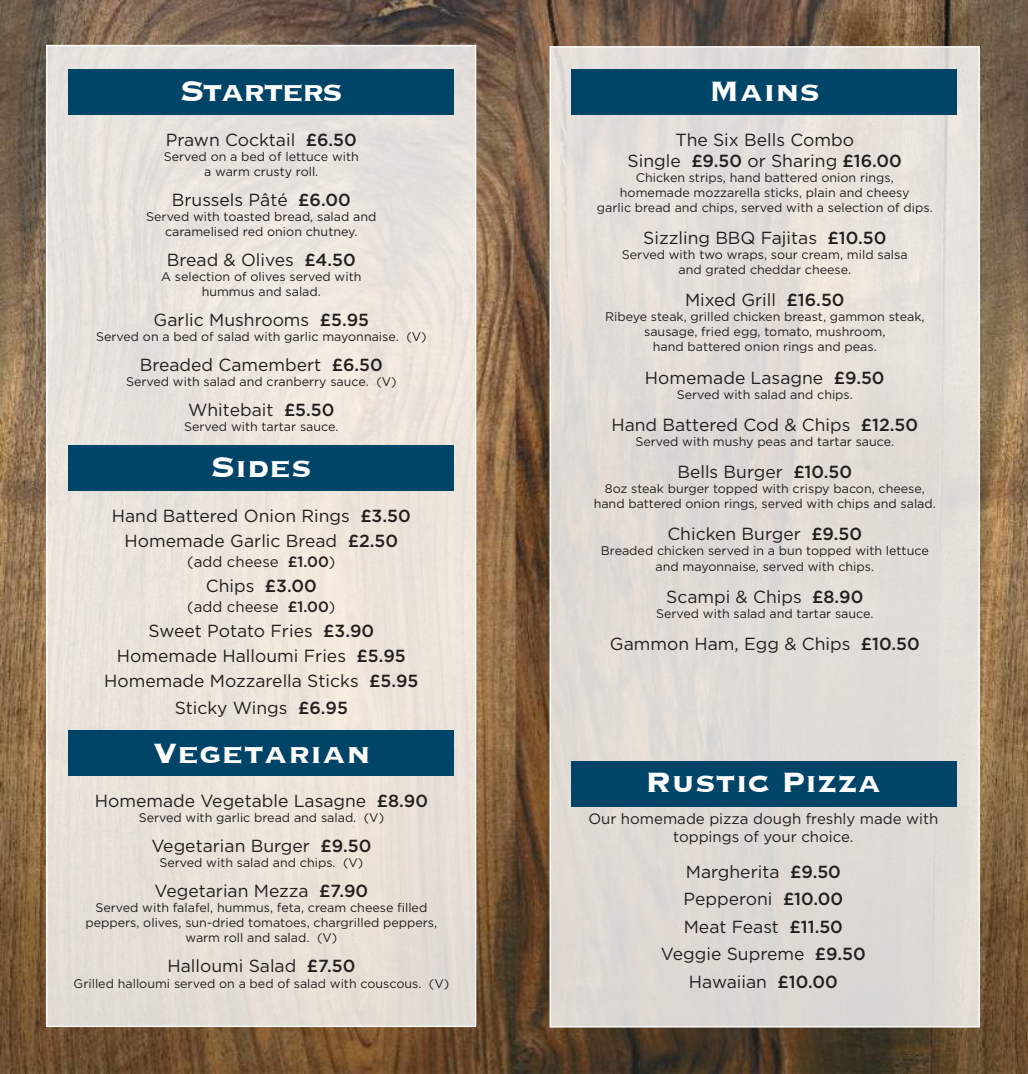
<style>
.page{position:relative;width:1028px;height:1074px;background:#fff}
.page>*{position:absolute;margin:0;border:0;box-sizing:border-box;transform-origin:0 0}
.t1{font:700 36.25px "Copperplate";color:#fff}
.t2{font:700 36.25px "Copperplate";letter-spacing:-.05em;color:#fff}
.t3{font:17.5px/27.5px "Gotham";color:#241f1f;text-align:center}
.t4{font:15px/18px "Gotham";color:#241f1f;text-align:center}
.t5{font:12.5px/15px "Gotham";color:#241f1f;text-align:center}
.s1{font-weight:500}
</style>
<div class="page">
<img style="left:0;top:0;width:1028px;height:1073px">
<div style="left:549px;top:46px;width:430px;height:981px;background:#e1dcd6"></div>
<div style="left:46px;top:45px;width:430px;height:982px;background:#eae3dc"></div>
<div style="left:571px;top:761px;width:385px;height:45px;background:#004468"></div>
<div style="left:571px;top:69px;width:385px;height:45px;background:#004468"></div>
<div style="left:69px;top:69px;width:385px;height:45px;background:#004468"></div>
<div style="left:69px;top:446px;width:385px;height:45px;background:#004468"></div>
<div style="left:68px;top:730px;width:385px;height:45px;background:#004468"></div>
<h1 class="t2" style="left:180px;top:67px;width:164px">Starters</h1>
<h2 class="t3" style="left:166px;top:126px;width:192px">Prawn Cocktail <span class="s1">£6.50</span></h2>
<p class="t5" style="left:164px;top:149px;width:196px">Served on a bed of lettuce with a warm crusty roll.</p>
<h2 class="t3" style="left:172px;top:186px;width:180px">Brussels Pâté <span class="s1">£6.00</span></h2>
<p class="t5" style="left:146px;top:209px;width:232px">Served with toasted bread, salad and caramelised red onion chutney.</p>
<h2 class="t3" style="left:167px;top:246px;width:190px">Bread &amp; Olives <span class="s1">£4.50</span></h2>
<p class="t5" style="left:161px;top:269px;width:202px">A selection of olives served with hummus and salad.</p>
<h2 class="t3" style="left:154px;top:306px;width:217px">Garlic Mushrooms <span class="s1">£5.95</span></h2>
<p class="t5" style="left:96px;top:329px;width:332px">Served on a bed of salad with garlic mayonnaise. (V)</p>
<h2 class="t3" style="left:140px;top:351px;width:245px">Breaded Camembert <span class="s1">£6.50</span></h2>
<p class="t5" style="left:126px;top:374px;width:272px">Served with salad and cranberry sauce. (V)</p>
<h2 class="t3" style="left:188px;top:396px;width:148px">Whitebait <span class="s1">£5.50</span></h2>
<p class="t5" style="left:184px;top:419px;width:156px">Served with tartar sauce.</p>
<h1 class="t1" style="left:211px;top:443px;width:102px">Sides</h1>
<h2 class="t3" style="left:112px;top:503px;width:300px;line-height:25px">Hand Battered Onion Rings <span class="s1">£3.50<br></span>Homemade Garlic Bread <span class="s1">£2.50</span></h2>
<p class="t4" style="left:187px;top:552px;width:150px">(add cheese <span class="s1">£1.00</span>)</p>
<h2 class="t3" style="left:206px;top:572px;width:112px">Chips <span class="s1">£3.00</span></h2>
<p class="t4" style="left:187px;top:597px;width:150px">(add cheese <span class="s1">£1.00</span>)</p>
<h2 class="t3" style="left:104px;top:618px;width:316px;line-height:25.4px">Sweet Potato Fries <span class="s1">£3.90<br></span>Homemade Halloumi Fries <span class="s1">£5.95<br></span>Homemade Mozzarella Sticks <span class="s1">£5.95<br></span>Sticky Wings <span class="s1">£6.95</span></h2>
<h1 class="t1" style="left:153px;top:729px;width:219px">Vegetarian</h1>
<h2 class="t3" style="left:95px;top:787px;width:335px">Homemade Vegetable Lasagne <span class="s1">£8.90</span></h2>
<p class="t5" style="left:139px;top:810px;width:247px">Served with garlic bread and salad. (V)</p>
<h2 class="t3" style="left:151px;top:832px;width:221px">Vegetarian Burger <span class="s1">£9.50</span></h2>
<p class="t5" style="left:159px;top:855px;width:205px">Served with salad and chips. (V)</p>
<h2 class="t3" style="left:154px;top:877px;width:215px">Vegetarian Mezza <span class="s1">£7.90</span></h2>
<p class="t5" style="left:85px;top:900px;width:353px">Served with falafel, hummus, feta, cream cheese filled peppers, olives, sun-dried tomatoes, chargrilled peppers, warm roll and salad. (V)</p>
<h2 class="t3" style="left:167px;top:952px;width:189px">Halloumi Salad <span class="s1">£7.50</span></h2>
<p class="t5" style="left:74px;top:975px;width:377px">Grilled halloumi served on a bed of salad with couscous. (V)</p>
<h1 class="t1" style="left:709px;top:67px;width:112px">Mains</h1>
<h2 class="t3" style="left:627px;top:129px;width:276px;line-height:21px">The Six Bells Combo<br>Single <span class="s1">£9.50</span> or Sharing <span class="s1">£16.00</span></h2>
<p class="t5" style="left:597px;top:170px;width:337px">Chicken strips, hand battered onion rings,<br>homemade mozzarella sticks, plain and cheesy<br>garlic bread and chips, served with a selection of dips.</p>
<h2 class="t3" style="left:643px;top:224px;width:245px">Sizzling BBQ Fajitas <span class="s1">£10.50</span></h2>
<p class="t5" style="left:622px;top:247px;width:287px">Served with two wraps, sour cream, mild salsa and grated cheddar cheese.</p>
<h2 class="t3" style="left:685px;top:286px;width:161px">Mixed Grill <span class="s1">£16.50</span></h2>
<p class="t5" style="left:605px;top:309px;width:321px">Ribeye steak, grilled chicken breast, gammon steak, sausage, fried egg, tomato, mushroom,<br>hand battered onion rings and peas.</p>
<h2 class="t3" style="left:645px;top:363px;width:241px">Homemade Lasagne <span class="s1">£9.50</span></h2>
<p class="t5" style="left:676px;top:386px;width:178px">Served with salad and chips.</p>
<h2 class="t3" style="left:611px;top:411px;width:308px">Hand Battered Cod &amp; Chips <span class="s1">£12.50</span></h2>
<p class="t5" style="left:635px;top:434px;width:260px">Served with mushy peas and tartar sauce.</p>
<h2 class="t3" style="left:677px;top:458px;width:176px">Bells Burger <span class="s1">£10.50</span></h2>
<p class="t5" style="left:593px;top:481px;width:344px">8oz steak burger topped with crispy bacon, cheese, hand battered onion rings, served with chips and salad.</p>
<h2 class="t3" style="left:667px;top:520px;width:196px">Chicken Burger <span class="s1">£9.50</span></h2>
<p class="t5" style="left:601px;top:543px;width:329px">Breaded chicken served in a bun topped with lettuce and mayonnaise, served with chips.</p>
<h2 class="t3" style="left:666px;top:582px;width:199px">Scampi &amp; Chips <span class="s1">£8.90</span></h2>
<p class="t5" style="left:656px;top:605px;width:219px">Served with salad and tartar sauce.</p>
<h2 class="t3" style="left:610px;top:630px;width:311px">Gammon Ham, Egg &amp; Chips <span class="s1">£10.50</span></h2>
<h1 class="t1" style="left:645px;top:758px;width:238px">Rustic Pizza</h1>
<p class="t4" style="left:588px;top:809px;width:351px">Our homemade pizza dough freshly made with toppings of your choice.</p>
<h2 class="t3" style="left:661px;top:857px;width:206px">Margherita <span class="s1">£9.50<br></span>Pepperoni <span class="s1">£10.00<br></span>Meat Feast <span class="s1">£11.50<br></span>Veggie Supreme <span class="s1">£9.50<br></span>Hawaiian <span class="s1">£10.00</span></h2>
</div>
